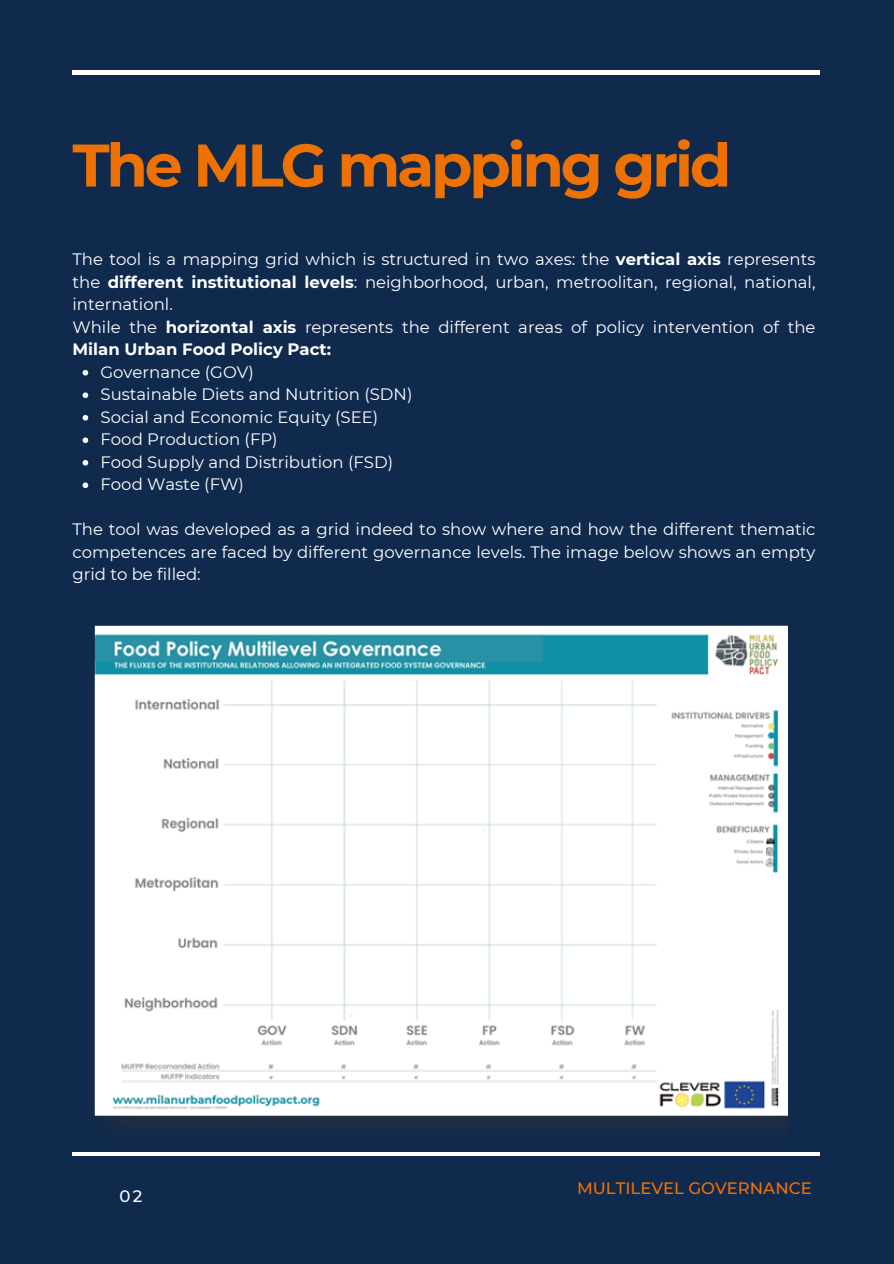
<style>
.page{position:relative;width:894px;height:1264px;background:#fff}
.page>*{position:absolute;margin:0;border:0;box-sizing:border-box;transform-origin:0 0}
.t1{font:700 60px "Montserrat";letter-spacing:-.055em;color:#ee7203}
.t2{font:16.5px/22.5px "Montserrat";color:#fff;text-align:justify}
.t3{font:500 16.5px "Montserrat";color:#ee7203}
.t4{font:500 16.5px "Montserrat";color:#fff}
.s1{font-weight:700}
</style>
<div class="page">
<div style="left:0;top:0;width:893px;height:1263px;background:#102a4e"></div>
<img style="left:94px;top:625px;width:693px;height:502px">
<svg style="left:83px;top:370px;width:5px;height:5px"></svg>
<svg style="left:83px;top:392px;width:5px;height:6px"></svg>
<svg style="left:83px;top:415px;width:5px;height:5px"></svg>
<svg style="left:83px;top:437px;width:5px;height:6px"></svg>
<svg style="left:83px;top:460px;width:5px;height:5px"></svg>
<svg style="left:83px;top:482px;width:5px;height:6px"></svg>
<hr style="left:72px;top:1152px;width:747px;height:3px;background:#fff">
<hr style="left:72px;top:71px;width:747px;height:3px;background:#fff">
<p class="t1" style="left:72px;top:128px;width:660px">The MLG mapping grid</p>
<p class="t2" style="left:72px;top:248px;width:744px">The tool is a mapping grid which is structured in two axes: the <span class="s1">vertical axis</span> represents the <span class="s1">different institutional levels</span>: neighborhood, urban, metroolitan, regional, national, internationl.</p>
<h1 class="t2" style="left:72px;top:315px;width:744px">While the <span class="s1">horizontal axis</span> represents the different areas of policy intervention of the<br><span class="s1">Milan Urban Food Policy Pact:</span></h1>
<p class="t2" style="left:100px;top:360px;width:155px">Governance (GOV)</p>
<p class="t2" style="left:100px;top:383px;width:313px">Sustainable Diets and Nutrition (SDN)</p>
<p class="t2" style="left:100px;top:405px;width:279px">Social and Economic Equity (SEE)</p>
<p class="t2" style="left:100px;top:428px;width:179px">Food Production (FP)</p>
<p class="t2" style="left:100px;top:450px;width:294px">Food Supply and Distribution (FSD)</p>
<p class="t2" style="left:100px;top:473px;width:145px">Food Waste (FW)</p>
<p class="t2" style="left:72px;top:518px;width:744px">The tool was developed as a grid indeed to show where and how the different thematic competences are faced by different governance levels. The image below shows an empty grid to be filled:</p>
<p class="t4" style="left:119px;top:1185px;width:24px">02</p>
<p class="t3" style="left:577px;top:1177px;width:236px">MULTILEVEL GOVERNANCE</p>
</div>
